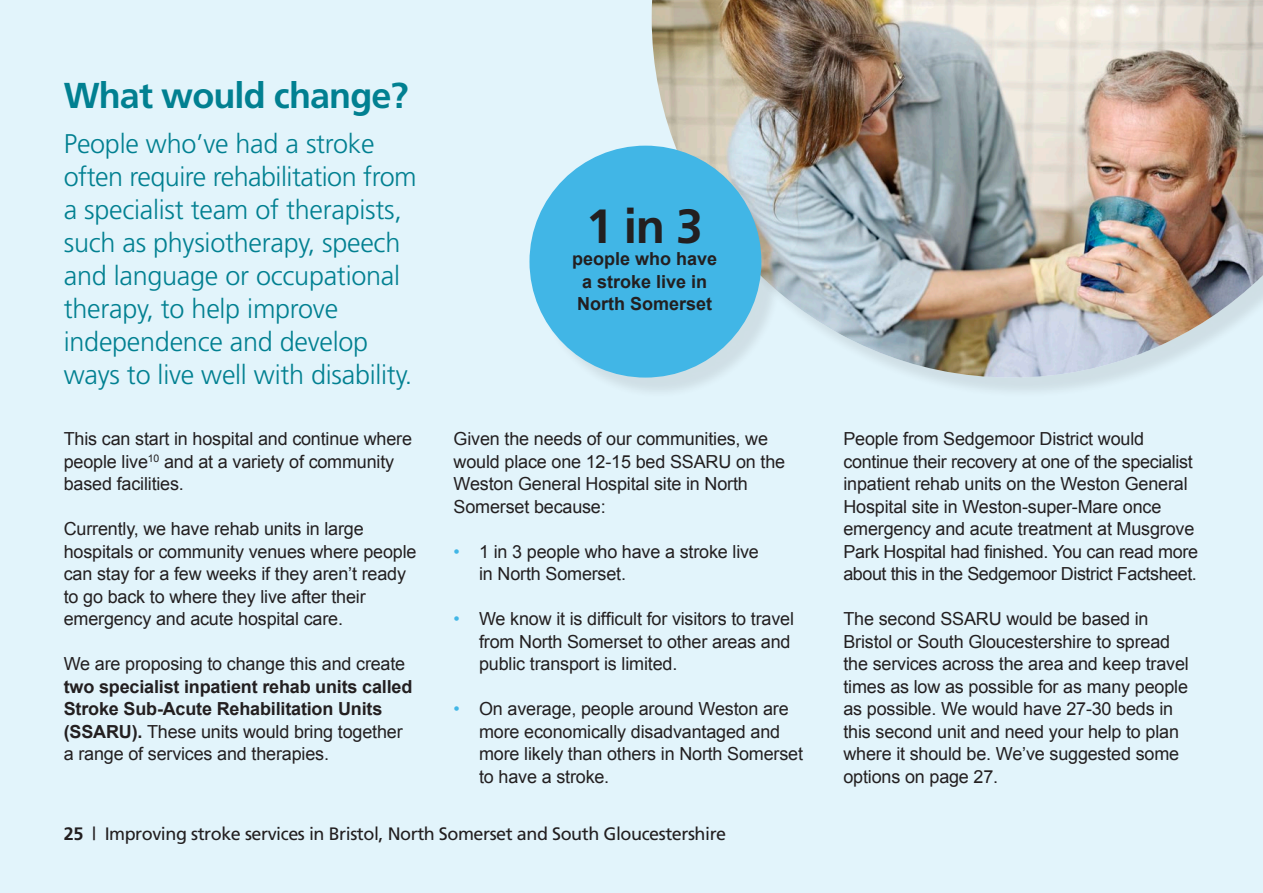
<style>
.page{position:relative;width:1263px;height:893px;background:#e2f4fb}
.page>*{position:absolute;margin:0;border:0;box-sizing:border-box;transform-origin:0 0}
.t1{font:700 48px "Frutiger";color:#231f20}
.t2{font:700 36px "Frutiger";letter-spacing:-.025em;color:#018091}
.t3{font:300 27px/33px "Frutiger";letter-spacing:-.01em;color:#018091}
.t4{font:18px/22.5px "Arial";letter-spacing:-.01em;color:#231f20}
.t5{font:700 18px/22.5px "Arial";letter-spacing:-.01em;color:#231f20}
.t6{font:18px "Frutiger";letter-spacing:-.025em;color:#231f20}
.s1{font-weight:400}
.s2{color:#41b6e6}
.s3{font-weight:700}
</style>
<div class="page">
<div style="left:656px;top:0;width:607px;height:398px;background:#231f20;opacity:.1"></div>
<img style="left:652px;top:0;width:611px;height:378px">
<div style="left:534px;top:150px;width:248px;height:249px;background:#231f20;opacity:.1"></div>
<div style="left:529px;top:146px;width:232px;height:232px;background:#41b6e6;border-radius:50%"></div>
<h2 class="t2" style="left:64px;top:74px;width:346px">What would change?</h2>
<p class="t3" style="left:64px;top:127px;width:354px">People who’ve had a stroke often require rehabilitation from a specialist team of therapists, such as physiotherapy, speech and language or occupational therapy, to help improve independence and develop ways to live well with disability.</p>
<p class="t4" style="left:64px;top:428px;width:350px">This can start in hospital and continue where people live<sup>10</sup> and at a variety of community based facilities.</p>
<p class="t4" style="left:64px;top:518px;width:354px">Currently, we have rehab units in large hospitals or community venues where people can stay for a few weeks if they aren’t ready to go back to where they live after their emergency and acute hospital care.</p>
<p class="t4" style="left:64px;top:653px;width:343px">We are proposing to change this and create</p>
<p class="t5" style="left:64px;top:676px;width:350px">two specialist inpatient rehab units called Stroke Sub-Acute Rehabilitation Units (SSARU). <span class="s1">These units would bring together a range of services and therapies.</span></p>
<h1 class="t1" style="left:586px;top:198px;width:118px">1 in 3</h1>
<p class="t5" style="left:572px;top:248px;width:147px">people who have a stroke live in<br>North Somerset</p>
<p class="t4" style="left:454px;top:428px;width:333px">Given the needs of our communities, we would place one 12-15 bed SSARU on the<br>Weston General Hospital site in North<br>Somerset because:</p>
<p class="t4" style="left:479px;top:540px;width:281px;text-indent:-26px"><span class="s2">•</span> 1 in 3 people who have a stroke live in North Somerset.</p>
<p class="t4" style="left:479px;top:608px;width:316px;text-indent:-26px"><span class="s2">•</span> We know it is difficult for visitors to travel from North Somerset to other areas and public transport is limited.</p>
<p class="t4" style="left:479px;top:698px;width:325px;text-indent:-26px"><span class="s2">•</span> On average, people around Weston are more economically disadvantaged and more likely than others in North Somerset to have a stroke.</p>
<p class="t6" style="left:64px;top:823px;width:664px"><span class="s3">25</span> | Improving stroke services in Bristol, North Somerset and South Gloucestershire</p>
<p class="t4" style="left:843px;top:428px;width:356px">People from Sedgemoor District would continue their recovery at one of the specialist inpatient rehab units on the Weston General Hospital site in Weston-super-Mare once emergency and acute treatment at Musgrove Park Hospital had finished. You can read more about this in the Sedgemoor District Factsheet.</p>
<p class="t4" style="left:843px;top:608px;width:347px">The second SSARU would be based in Bristol or South Gloucestershire to spread the services across the area and keep travel times as low as possible for as many people as possible. We would have 27-30 beds in this second unit and need your help to plan where it should be. We’ve suggested some options on page 27.</p>
</div>
